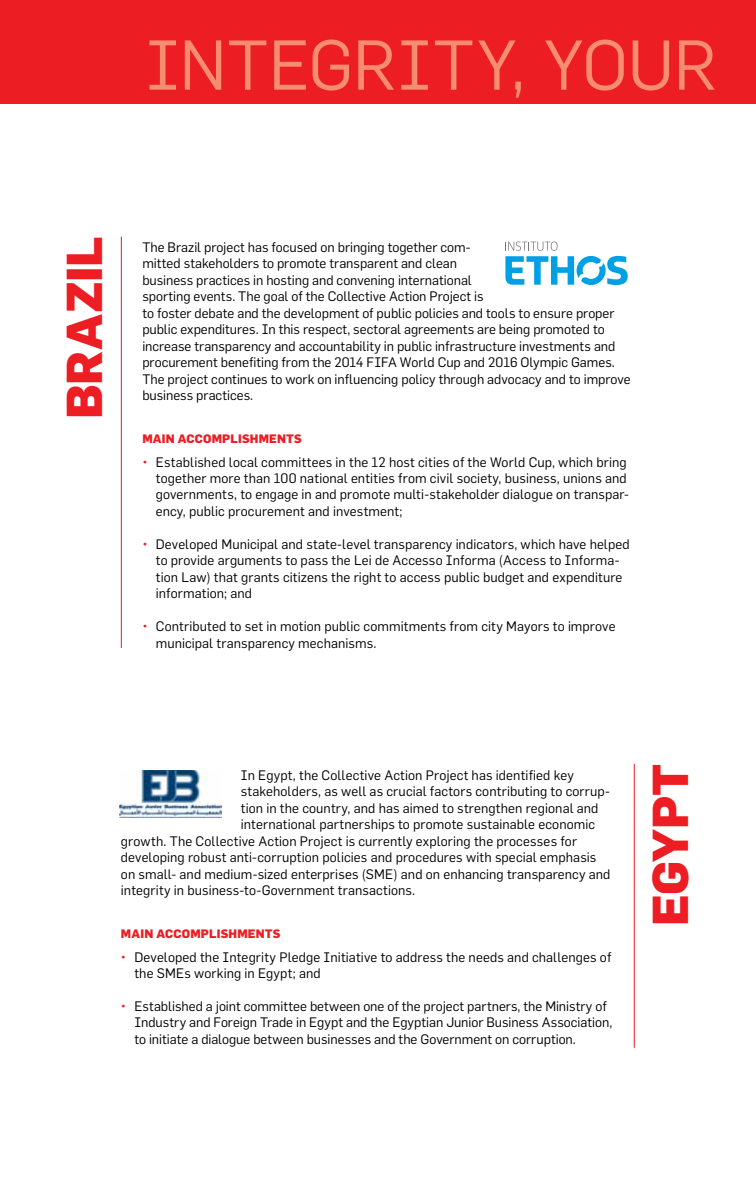
<style>
.page{position:relative;width:756px;height:1188px;background:#fff}
.page>*{position:absolute;margin:0;border:0;box-sizing:border-box;transform-origin:0 0}
.t1{font:69px "Flama";letter-spacing:-.005em;color:#f68d6f}
.t2{font:800 49.5px "Flama";letter-spacing:-.005em;color:#ed1d24}
.t3{font:13.5px/16.5px "Flama";letter-spacing:.005em;color:#000}
.t4{font:800 12px "Flama";letter-spacing:.015em;color:#ed1d24}
.s1{color:#ed1d24}
</style>
<div class="page">
<div style="left:0;top:0;width:756px;height:104px;background:#ed1d24"></div>
<svg style="left:505px;top:242px;width:123px;height:43px"></svg>
<img style="left:119px;top:770px;width:102px;height:48px">
<hr style="left:121px;top:237px;width:1px;height:411px;background:#ed1d24">
<hr style="left:634px;top:764px;width:1px;height:284px;background:#ed1d24">
<p class="t1" style="left:145px;top:25px;width:573px">INTEGRITY, YOUR</p>
<p class="t2" style="left:53px;top:419px;width:180px;rotate:-90deg">BRAZIL</p>
<p class="t3" style="left:142px;top:239px;width:490px">The Brazil project has focused on bringing together com-<br>mitted stakeholders to promote transparent and clean<br>business practices in hosting and convening international<br>sporting events. The goal of the Collective Action Project is<br>to foster debate and the development of public policies and tools to ensure proper public expenditures. In this respect, sectoral agreements are being promoted to increase transparency and accountability in public infrastructure investments and procurement benefiting from the 2014 FIFA World Cup and 2016 Olympic Games.<br>The project continues to work on influencing policy through advocacy and to improve business practices.</p>
<p class="t4" style="left:142px;top:431px;width:45px">MAIN ACC</p>
<p class="t4" style="left:203px;top:431px;width:100px">OMPLISHMENTS</p>
<p class="t3" style="left:156px;top:453px;width:475px;text-indent:-14px"><span class="s1">•</span> Established local committees in the 12 host cities of the World Cup, which bring together more than 100 national entities from civil society, business, unions and governments, to engage in and promote multi-stakeholder dialogue on transpar&shy;ency, public procurement and investment;</p>
<p class="t3" style="left:156px;top:536px;width:476px;text-indent:-14px"><span class="s1">•</span> Developed Municipal and state-level transparency indicators, which have helped to provide arguments to pass the Lei de Accesso Informa (Access to Informa&shy;tion Law) that grants citizens the right to access public budget and expenditure information; and</p>
<p class="t3" style="left:156px;top:618px;width:461px;text-indent:-14px"><span class="s1">•</span> Contributed to set in motion public commitments from city Mayors to improve municipal transparency mechanisms.</p>
<p class="t3" style="left:241px;top:767px;width:335px">In Egypt, the Collective Action Project has identified key</p>
<p class="t3" style="left:241px;top:783px;width:371px">stakeholders, as well as crucial factors contributing to corrup-</p>
<p class="t3" style="left:241px;top:800px;width:359px">tion in the country, and has aimed to strengthen regional and</p>
<p class="t3" style="left:241px;top:816px;width:356px">international partnerships to promote sustainable economic</p>
<p class="t3" style="left:121px;top:833px;width:458px">growth. The Collective Action Project is currently exploring the processes for</p>
<p class="t3" style="left:121px;top:849px;width:477px">developing robust anti-corruption policies and procedures with special emphasis</p>
<p class="t3" style="left:121px;top:866px;width:491px">on small- and medium-sized enterprises (SME) and on enhancing transparency and</p>
<p class="t3" style="left:121px;top:882px;width:296px">integrity in business-to-Government transactions.</p>
<p class="t4" style="left:121px;top:926px;width:45px">MAIN ACC</p>
<p class="t4" style="left:182px;top:926px;width:100px">OMPLISHMENTS</p>
<p class="t3" style="left:134px;top:948px;width:478px;text-indent:-14px"><span class="s1">•</span> Developed the Integrity Pledge Initiative to address the needs and challenges of the SMEs working in Egypt; and</p>
<p class="t3" style="left:134px;top:998px;width:479px;text-indent:-14px"><span class="s1">•</span> Established a joint committee between one of the project partners, the Ministry of<br>Industry and Foreign Trade in Egypt and the Egyptian Junior Business Association, to initiate a dialogue between businesses and the Government on corruption.</p>
<p class="t2" style="left:639px;top:926px;width:160px;rotate:-90deg">EGYPT</p>
</div>
